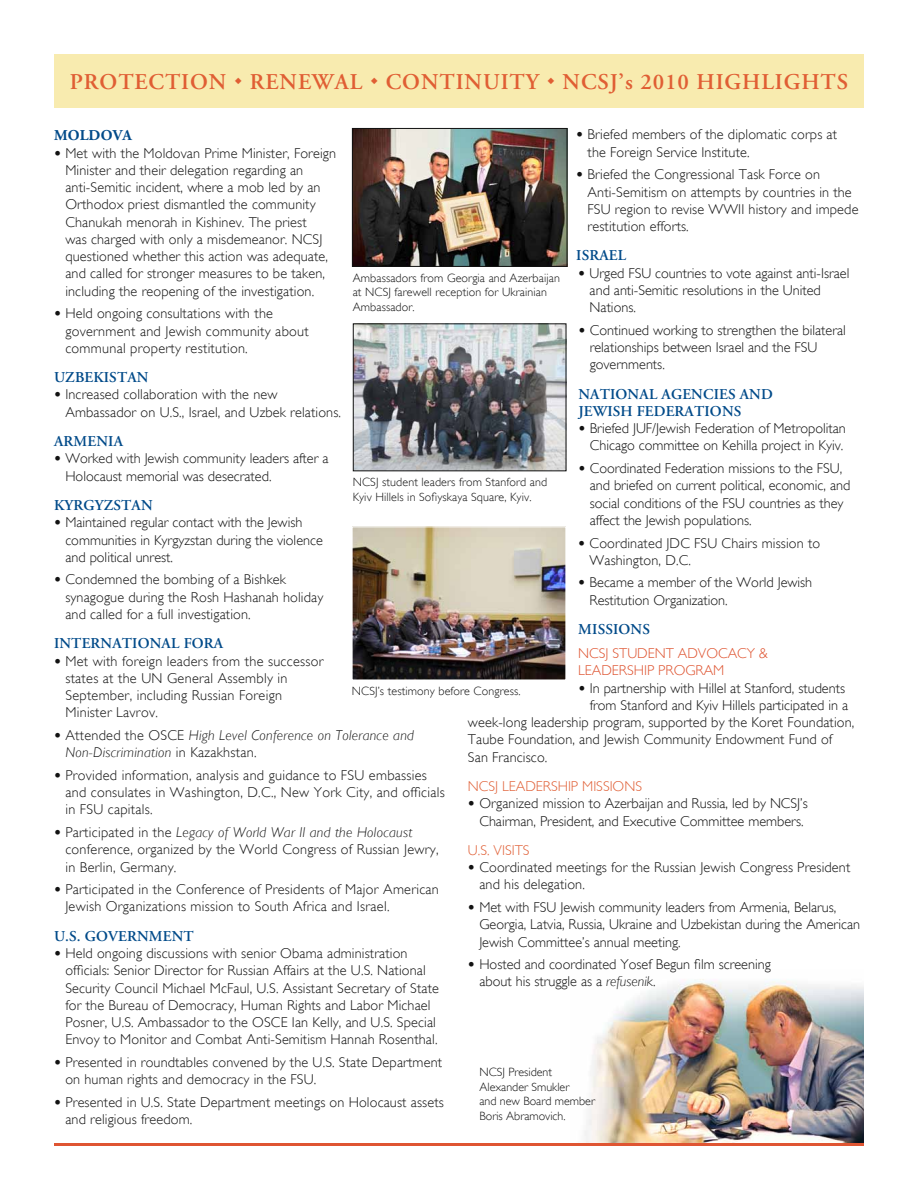
<style>
.page{position:relative;width:918px;height:1188px;background:#fff}
.page>*{position:absolute;margin:0;border:0;box-sizing:border-box;transform-origin:0 0}
.t1{font:600 22.5px "Adobe Garamond";letter-spacing:.04em;color:#e05e34}
.t2{font:600 15px/17.2px "Adobe Garamond";letter-spacing:.01em;color:#004a89}
.t3{font:700 15px "Adobe Garamond Pro";letter-spacing:.01em;color:#004a89}
.t4{font:300 14.25px/17.2px "Gill Sans";letter-spacing:.01em;color:#121212}
.t5{font:italic 300 14.25px/17.2px "Gill Sans";letter-spacing:.02em;color:#121212}
.t6{font:300 14.25px/17.2px "Gill Sans";color:#de512d}
.t7{font:300 14.25px "Gill Sans";color:#e05e34}
.t8{font:300 12px/14.4px "Gill Sans";letter-spacing:.01em;color:#121212}
.s1{font-weight:700}
.s2{font-style:italic}
.s3{font-weight:700;font-style:normal}
.s4{font-style:normal}
</style>
<div class="page">
<img style="left:582px;top:979px;width:282px;height:164px">
<div style="left:54px;top:54px;width:810px;height:53px;background:#f8ebaf"></div>
<img style="left:355px;top:325px;width:209px;height:144px">
<div style="left:353px;top:323px;width:213px;height:148px;border:1px solid #121212"></div>
<hr style="left:54px;top:1143px;width:810px;height:3px;background:#df5532">
<img style="left:354px;top:130px;width:211px;height:135px">
<div style="left:352px;top:128px;width:215px;height:139px;border:1px solid #121212"></div>
<img style="left:354px;top:528px;width:210px;height:150px">
<div style="left:352px;top:526px;width:214px;height:154px;border:1px solid #fff"></div>
<h1 class="t1" style="left:70px;top:69px;width:31px">PROTECTION</h1>
<h1 class="t1" style="left:235px;top:69px;width:32px">◆ RENEWAL</h1>
<h1 class="t1" style="left:371px;top:69px;width:32px">◆ CONTINUITY</h1>
<h1 class="t1" style="left:548px;top:69px;width:166px">◆ NCSJ’S 2010 HIGHLIGHTS</h1>
<p class="t4" style="left:588px;top:126px;width:251px;text-indent:-11px"><span class="s1">•</span> Briefed members of the diplomatic corps at the Foreign Service Institute.</p>
<p class="t4" style="left:588px;top:166px;width:272px;text-indent:-11px"><span class="s1">•</span> Briefed the Congressional Task Force on Anti-Semitism on attempts by countries in the FSU region to revise WWII history and impede restitution efforts.</p>
<p class="t2" style="left:576px;top:247px;width:51px">ISRAEL</p>
<p class="t4" style="left:590px;top:264px;width:261px;text-indent:-11px"><span class="s1">•</span> Urged FSU countries to vote against anti-Israel and anti-Semitic resolutions in the United<br>Nations.</p>
<p class="t4" style="left:590px;top:321px;width:258px;text-indent:-11px"><span class="s1">•</span> Continued working to strengthen the bilateral relationships between Israel and the FSU governments.</p>
<p class="t2" style="left:578px;top:386px;width:196px">NATIONAL AGENCIES AND<br>JEWISH FEDERATIONS</p>
<p class="t4" style="left:578px;top:420px;width:269px;text-align:right"><span class="s1">•</span> Briefed JUF/Jewish Federation of Metropolitan<br>Chicago committee on Kehilla project in Kyiv.</p>
<p class="t4" style="left:590px;top:460px;width:262px;text-indent:-11px"><span class="s1">•</span> Coordinated Federation missions to the FSU, and briefed on current political, economic, and social conditions of the FSU countries as they affect the Jewish populations.</p>
<p class="t4" style="left:590px;top:534px;width:232px;text-indent:-11px"><span class="s1">•</span> Coordinated JDC FSU Chairs mission to<br>Washington, D.C.</p>
<p class="t4" style="left:590px;top:574px;width:224px;text-indent:-11px"><span class="s1">•</span> Became a member of the World Jewish<br>Restitution Organization.</p>
<p class="t2" style="left:578px;top:621px;width:73px">MISSIONS</p>
<p class="t6" style="left:578px;top:645px;width:191px">NCSJ STUDENT ADVOCACY &amp;<br>LEADERSHIP PROGRAM</p>
<p class="t4" style="left:578px;top:679px;width:268px"><span class="s1">•</span> In partnership with Hillel at Stanford, students</p>
<p class="t4" style="left:590px;top:696px;width:260px">from Stanford and Kyiv Hillels participated in a</p>
<p class="t4" style="left:468px;top:714px;width:388px">week-long leadership program, supported by the Koret Foundation,</p>
<p class="t4" style="left:468px;top:731px;width:366px">Taube Foundation, and Jewish Community Endowment Fund of</p>
<p class="t4" style="left:468px;top:748px;width:81px">San Francisco.</p>
<p class="t7" style="left:468px;top:778px;width:176px">NCSJ LEADERSHIP MISSIONS</p>
<p class="t4" style="left:468px;top:795px;width:341px;text-align:center"><span class="s1">•</span> Organized mission to Azerbaijan and Russia, led by NCSJ’s<br>Chairman, President, and Executive Committee members.</p>
<p class="t7" style="left:468px;top:842px;width:63px">U.S. VISITS</p>
<p class="t4" style="left:479px;top:859px;width:373px;text-indent:-11px"><span class="s1">•</span> Coordinated meetings for the Russian Jewish Congress President and his delegation.</p>
<p class="t4" style="left:479px;top:899px;width:382px;text-indent:-11px"><span class="s1">•</span> Met with FSU Jewish community leaders from Armenia, Belarus,<br>Georgia, Latvia, Russia, Ukraine and Uzbekistan during the American<br>Jewish Committee’s annual meeting.</p>
<p class="t4" style="left:479px;top:956px;width:293px;text-indent:-11px"><span class="s1">•</span> Hosted and coordinated Yosef Begun film screening about his struggle as a <span class="s2">refusenik</span>.</p>
<p class="t3" style="left:54px;top:127px;width:79px">MOLDOVA</p>
<p class="t4" style="left:65px;top:144px;width:272px;text-indent:-11px"><span class="s1">•</span> Met with the Moldovan Prime Minister, Foreign Minister and their delegation regarding an anti-Semitic incident, where a mob led by an Orthodox priest dismantled the community Chanukah menorah in Kishinev. The priest<br>was charged with only a misdemeanor. NCSJ questioned whether this action was adequate, and called for stronger measures to be taken, including the reopening of the investigation.</p>
<p class="t4" style="left:65px;top:305px;width:245px;text-indent:-11px"><span class="s1">•</span> Held ongoing consultations with the government and Jewish community about communal property restitution.</p>
<p class="t2" style="left:54px;top:369px;width:96px">UZBEKISTAN</p>
<p class="t4" style="left:65px;top:386px;width:277px;text-indent:-11px"><span class="s1">•</span> Increased collaboration with the new<br>Ambassador on U.S., Israel, and Uzbek relations.</p>
<p class="t2" style="left:54px;top:433px;width:71px">ARMENIA</p>
<p class="t4" style="left:65px;top:450px;width:265px;text-indent:-11px"><span class="s1">•</span> Worked with Jewish community leaders after a<br>Holocaust memorial was desecrated.</p>
<p class="t2" style="left:54px;top:497px;width:100px">KYRGYZSTAN</p>
<p class="t4" style="left:65px;top:514px;width:259px;text-indent:-11px"><span class="s1">•</span> Maintained regular contact with the Jewish communities in Kyrgyzstan during the violence and political unrest.</p>
<p class="t4" style="left:65px;top:571px;width:260px;text-indent:-11px"><span class="s1">•</span> Condemned the bombing of a Bishkek synagogue during the Rosh Hashanah holiday and called for a full investigation.</p>
<p class="t2" style="left:54px;top:635px;width:171px">INTERNATIONAL FORA</p>
<p class="t4" style="left:65px;top:652px;width:260px;text-indent:-11px"><span class="s1">•</span> Met with foreign leaders from the successor states at the UN General Assembly in September, including Russian Foreign Minister Lavrov.</p>
<p class="t5" style="left:65px;top:727px;width:350px;text-indent:-11px"><span class="s3">•</span> <span class="s4">Attended the OSCE</span> High Level Conference on Tolerance and<br>Non-Discrimination <span class="s4">in Kazakhstan.</span></p>
<p class="t4" style="left:65px;top:766px;width:381px;text-indent:-11px"><span class="s1">•</span> Provided information, analysis and guidance to FSU embassies and consulates in Washington, D.C., New York City, and officials in FSU capitals.</p>
<p class="t4" style="left:65px;top:824px;width:375px;text-indent:-11px"><span class="s1">•</span> Participated in the <span class="s2">Legacy of World War II and the Holocaust </span>conference, organized by the World Congress of Russian Jewry, in Berlin, Germany.</p>
<p class="t4" style="left:65px;top:881px;width:375px;text-indent:-11px"><span class="s1">•</span> Participated in the Conference of Presidents of Major American<br>Jewish Organizations mission to South Africa and Israel.</p>
<p class="t2" style="left:54px;top:928px;width:141px">U.S. GOVERNMENT</p>
<p class="t4" style="left:65px;top:945px;width:375px;text-indent:-11px"><span class="s1">•</span> Held ongoing discussions with senior Obama administration officials: Senior Director for Russian Affairs at the U.S. National Security Council Michael McFaul, U.S. Assistant Secretary of State for the Bureau of Democracy, Human Rights and Labor Michael Posner, U.S. Ambassador to the OSCE Ian Kelly, and U.S. Special Envoy to Monitor and Combat Anti-Semitism Hannah Rosenthal.</p>
<p class="t4" style="left:65px;top:1054px;width:378px;text-indent:-11px"><span class="s1">•</span> Presented in roundtables convened by the U.S. State Department on human rights and democracy in the FSU.</p>
<p class="t4" style="left:65px;top:1093px;width:380px;text-indent:-11px"><span class="s1">•</span> Presented in U.S. State Department meetings on Holocaust assets and religious freedom.</p>
<p class="t8" style="left:353px;top:271px;width:209px">Ambassadors from Georgia and Azerbaijan at NCSJ farewell reception for Ukrainian<br>Ambassador.</p>
<p class="t8" style="left:353px;top:475px;width:196px">NCSJ student leaders from Stanford and<br>Kyiv Hillels in Sofiyskaya Square, Kyiv.</p>
<p class="t8" style="left:352px;top:684px;width:170px">NCSJ’s testimony before Congress.</p>
<p class="t8" style="left:480px;top:1065px;width:117px">NCSJ President<br>Alexander Smukler<br>and new Board member<br>Boris Abramovich.</p>
</div>
